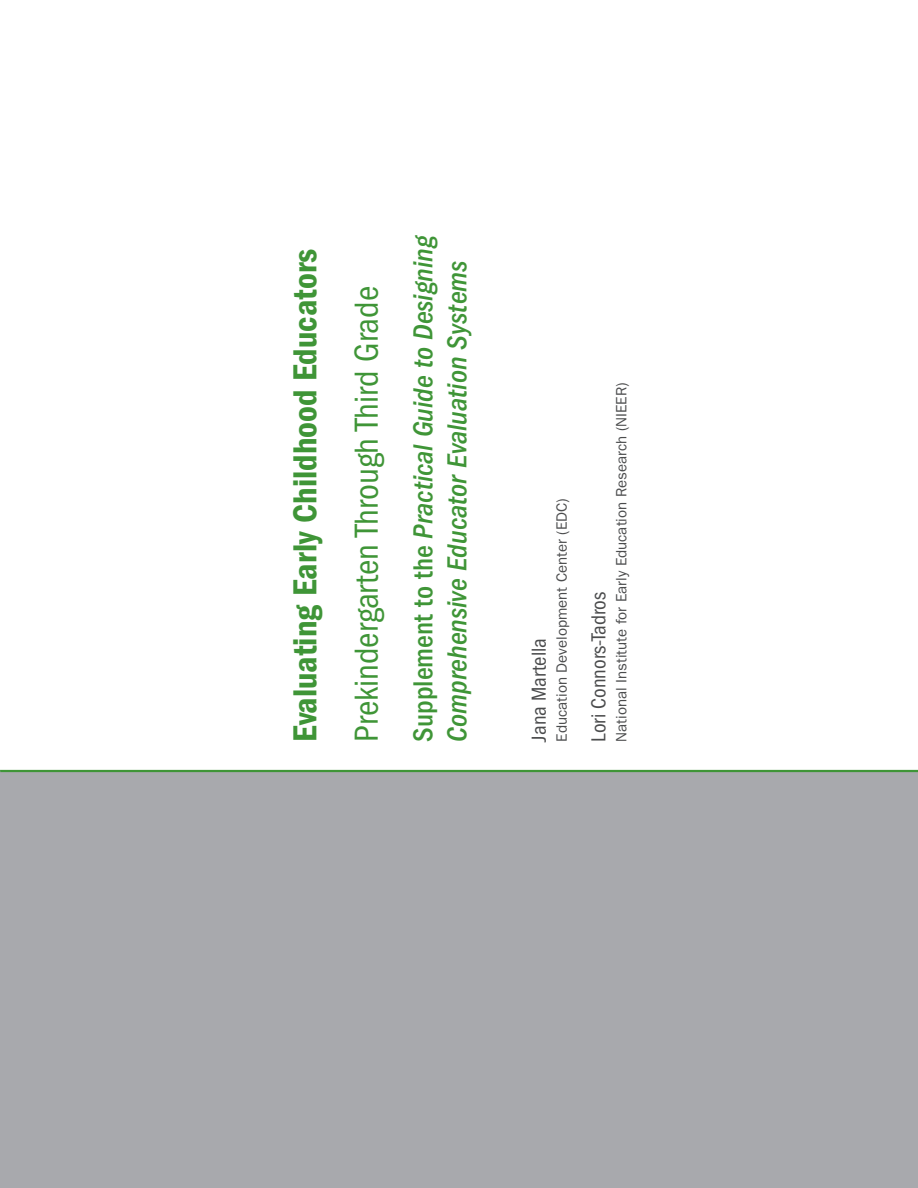
<style>
.page{position:relative;width:918px;height:1188px;background:#fff}
.page>*{position:absolute;margin:0;border:0;box-sizing:border-box;transform-origin:0 0}
.Title_Page_-_Title{font:34.5px "ITC Franklin Gothic Std Dm Cd";color:#3f9537}
.Title_Page_-_Title-2{font:condensed 34.5px "ITC Franklin Gothic Std";color:#3f9537}
.Title_Page_-_Title-3{font:italic 500 condensed 28.5px/34.2px "ITC Franklin Gothic Std";color:#3f9537}
.Title_Page_-_Author{font:condensed 21px "ITC Franklin Gothic Std";color:#4b4c4d}
.Author_Affiliation{font:15px "ITC Franklin Gothic Std";color:#4b4c4d}
.s1{font-style:normal}
</style>
<div class="page">
<div style="left:0;top:771px;width:918px;height:417px;background:#a8a9ad"></div>
<hr style="left:0;top:770px;width:918px;height:2px;background:#3f9537">
<p class="Title_Page_-_Title" style="left:285px;top:742px;width:494px;rotate:-90deg">Evaluating Early Childhood Educators</p>
<p class="Title_Page_-_Title-2" style="left:347px;top:742px;width:457px;rotate:-90deg">Prekindergarten Through Third Grade</p>
<p class="Title_Page_-_Title-3" style="left:406px;top:742px;width:508px;rotate:-90deg"><span class="s1">Supplement to the</span> Practical Guide to Designing<br>Comprehensive Educator Evaluation Systems</p>
<p class="Title_Page_-_Author" style="left:527px;top:742px;width:105px;rotate:-90deg">Jana Martella</p>
<p class="Author_Affiliation" style="left:553px;top:742px;width:245px;rotate:-90deg">Education Development Center (EDC)</p>
<p class="Title_Page_-_Author" style="left:587px;top:742px;width:151px;rotate:-90deg">Lori Connors-Tadros</p>
<p class="Author_Affiliation" style="left:613px;top:742px;width:361px;rotate:-90deg">National Institute for Early Education Research (NIEER)</p>
</div>
